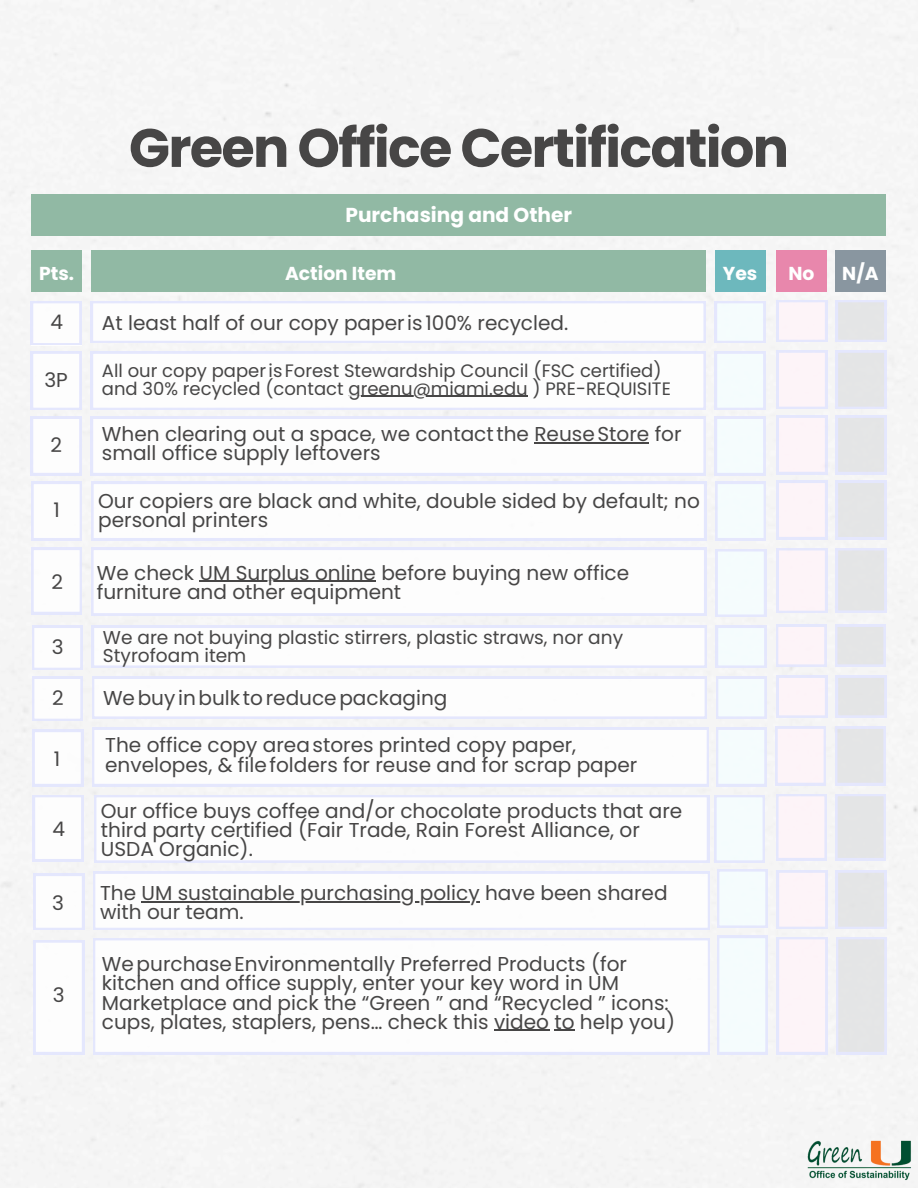
<style>
.page{position:relative;width:918px;height:1188px;background:#f5f5f5}
.page>*{position:absolute;margin:0;border:0;box-sizing:border-box;transform-origin:0 0}
.t1{font:700 54px "Poppins";letter-spacing:-.03em;color:#474646}
.t2{font:20.1px/19.2px "Poppins";color:#474646}
.t3{font:700 20.1px "Poppins";color:#fff}
.t4{font:700 18.75px "Poppins";color:#fff}
.t5{font:18.6px "Poppins";color:#474646}
.t6{font:18px/18px "Poppins";color:#474646}
</style>
<div class="page">
<svg style="left:715px;top:301px;width:50px;height:42px"></svg>
<svg style="left:91px;top:301px;width:615px;height:42px"></svg>
<div style="left:715px;top:250px;width:50px;height:42px;background:#6db8bd"></div>
<div style="left:91px;top:250px;width:615px;height:42px;background:#91b9a4"></div>
<div style="left:31px;top:194px;width:855px;height:42px;background:#91b9a4"></div>
<svg style="left:31px;top:301px;width:50px;height:44px"></svg>
<svg style="left:715px;top:352px;width:50px;height:58px"></svg>
<svg style="left:91px;top:352px;width:615px;height:58px"></svg>
<svg style="left:31px;top:352px;width:50px;height:58px"></svg>
<hr style="left:349px;top:396px;width:179px;height:1px;background:#474646">
<svg style="left:91px;top:417px;width:615px;height:58px"></svg>
<hr style="left:534px;top:442px;width:115px;height:2px;background:#474646">
<img style="left:806px;top:1140px;width:107px;height:41px">
<div style="left:31px;top:250px;width:51px;height:42px;background:#91b9a4"></div>
<svg style="left:31px;top:417px;width:50px;height:58px"></svg>
<svg style="left:715px;top:417px;width:50px;height:58px"></svg>
<svg style="left:91px;top:482px;width:615px;height:58px"></svg>
<svg style="left:31px;top:482px;width:51px;height:58px"></svg>
<svg style="left:715px;top:482px;width:51px;height:58px"></svg>
<svg style="left:716px;top:549px;width:50px;height:68px"></svg>
<svg style="left:91px;top:548px;width:615px;height:67px"></svg>
<svg style="left:31px;top:548px;width:51px;height:66px"></svg>
<hr style="left:200px;top:581px;width:176px;height:1px;background:#474646">
<div style="left:716px;top:626px;width:50px;height:42px;background:#e5e7fd"></div>
<div style="left:718px;top:628px;width:46px;height:37px;background:#f5fcfd"></div>
<div style="left:92px;top:626px;width:615px;height:42px;background:#e4e7fd"></div>
<div style="left:94px;top:628px;width:611px;height:38px;background:#fdfdfd"></div>
<svg style="left:32px;top:626px;width:50px;height:44px"></svg>
<div style="left:716px;top:677px;width:51px;height:42px;background:#e4e7fd"></div>
<div style="left:718px;top:679px;width:46px;height:37px;background:#f5fcfd"></div>
<div style="left:92px;top:677px;width:615px;height:42px;background:#e4e7fd"></div>
<div style="left:94px;top:679px;width:611px;height:38px;background:#fdfdfd"></div>
<svg style="left:32px;top:677px;width:51px;height:44px"></svg>
<svg style="left:92px;top:728px;width:617px;height:58px"></svg>
<svg style="left:33px;top:730px;width:50px;height:56px"></svg>
<svg style="left:716px;top:728px;width:51px;height:58px"></svg>
<svg style="left:94px;top:795px;width:671px;height:68px"></svg>
<svg style="left:33px;top:795px;width:50px;height:66px"></svg>
<svg style="left:93px;top:938px;width:617px;height:116px"></svg>
<hr style="left:494px;top:1030px;width:55px;height:1px;background:#474646">
<svg style="left:554px;top:1030px;width:21px;height:1px"></svg>
<svg style="left:34px;top:940px;width:50px;height:114px"></svg>
<svg style="left:717px;top:936px;width:51px;height:118px"></svg>
<svg style="left:93px;top:872px;width:617px;height:58px"></svg>
<hr style="left:142px;top:901px;width:338px;height:1px;background:#474646">
<svg style="left:34px;top:874px;width:50px;height:56px"></svg>
<svg style="left:717px;top:869px;width:51px;height:59px"></svg>
<div style="left:776px;top:250px;width:51px;height:42px;background:#e887ac"></div>
<div style="left:835px;top:250px;width:51px;height:42px;background:#8996a0"></div>
<svg style="left:777px;top:300px;width:50px;height:42px"></svg>
<svg style="left:777px;top:351px;width:50px;height:58px"></svg>
<svg style="left:836px;top:300px;width:50px;height:42px;background:#e4e5ea"></svg>
<svg style="left:836px;top:351px;width:50px;height:58px;background:#e4e5e9"></svg>
<div style="left:777px;top:676px;width:50px;height:42px;background:#e4e7fd"></div>
<div style="left:779px;top:678px;width:46px;height:37px;background:#fdf4f8"></div>
<div style="left:836px;top:676px;width:50px;height:42px;background:#e4e6fb"></div>
<div style="left:838px;top:678px;width:46px;height:37px;background:#e4e5e6"></div>
<svg style="left:775px;top:727px;width:51px;height:58px"></svg>
<svg style="left:835px;top:727px;width:51px;height:58px;background:#e4e5e9"></svg>
<svg style="left:777px;top:416px;width:50px;height:58px"></svg>
<svg style="left:836px;top:416px;width:50px;height:58px;background:#e4e5e9"></svg>
<svg style="left:777px;top:481px;width:50px;height:58px"></svg>
<svg style="left:836px;top:481px;width:50px;height:58px;background:#e4e5e9"></svg>
<svg style="left:777px;top:548px;width:50px;height:65px"></svg>
<svg style="left:836px;top:548px;width:50px;height:64px;background:#e4e5e9"></svg>
<div style="left:776px;top:625px;width:51px;height:42px;background:#e4e7fc"></div>
<div style="left:778px;top:627px;width:46px;height:37px;background:#fdf4f8"></div>
<div style="left:835px;top:625px;width:51px;height:42px;background:#e4e7fd"></div>
<div style="left:837px;top:627px;width:46px;height:37px;background:#e4e5e6"></div>
<svg style="left:776px;top:794px;width:51px;height:66px"></svg>
<svg style="left:835px;top:794px;width:51px;height:66px;background:#e4e5e9"></svg>
<svg style="left:777px;top:871px;width:50px;height:58px"></svg>
<svg style="left:836px;top:871px;width:50px;height:58px;background:#e4e5e9"></svg>
<svg style="left:777px;top:937px;width:50px;height:117px"></svg>
<svg style="left:836px;top:937px;width:51px;height:117px;background:#e4e5e9"></svg>
<h1 class="t1" style="left:129px;top:110px;width:662px">Green Office Certification</h1>
<h3 class="t4" style="left:39px;top:260px;width:37px">Pts.</h3>
<h5 class="t2" style="left:50px;top:313px;width:14px">4</h5>
<p class="t2" style="left:44px;top:370px;width:25px">3P</p>
<p class="t2" style="left:50px;top:435px;width:13px">2</p>
<p class="t2" style="left:53px;top:501px;width:8px">1</p>
<h4 class="t3" style="left:345px;top:201px;width:228px">Purchasing and Other</h4>
<h4 class="t4" style="left:285px;top:260px;width:113px">Action Item</h4>
<h4 class="t4" style="left:723px;top:260px;width:36px">Yes</h4>
<h4 class="t2" style="left:102px;top:313px;width:468px">At least half of our copy paperis 100% recycled.</h4>
<h4 class="t6" style="left:102px;top:361px;width:571px">All our copy paperis Forest Stewardship Council (FSC certified) and 30% recycled (contact greenu@miami.edu ) PRE-REQUISITE</h4>
<p class="t2" style="left:102px;top:425px;width:581px">When clearing out a space, we contactthe ReuseStore for small office supply leftovers</p>
<h5 class="t2" style="left:98px;top:491px;width:603px">Our copiers are black and white, double sided by default; no personal printers</h5>
<h5 class="t2" style="left:51px;top:572px;width:13px">2</h5>
<p class="t2" style="left:97px;top:563px;width:534px">We check UM Surplus online before buying new office</p>
<h5 class="t2" style="left:97px;top:582px;width:306px">furniture and other equipment</h5>
<p class="t5" style="left:103px;top:625px;width:522px">We are not buying plastic stirrers, plastic straws, nor any</p>
<h5 class="t2" style="left:52px;top:637px;width:13px">3</h5>
<p class="t5" style="left:103px;top:643px;width:145px">Styrofoam item</p>
<h5 class="t2" style="left:52px;top:688px;width:13px">2</h5>
<p class="t2" style="left:103px;top:689px;width:346px">Webuyinbulk toreducepackaging</p>
<p class="t2" style="left:105px;top:736px;width:534px">The office copy areastores printed copy paper, envelopes, &amp; filefolders for reuse and for scrap paper</p>
<h5 class="t2" style="left:54px;top:749px;width:8px">1</h5>
<h5 class="t2" style="left:52px;top:820px;width:14px">4</h5>
<p class="t2" style="left:52px;top:893px;width:13px">3</p>
<h5 class="t2" style="left:53px;top:986px;width:13px">3</h5>
<p class="t2" style="left:101px;top:801px;width:583px">Our office buys coffee and/or chocolate products that are third party certified (Fair Trade, Rain Forest Alliance, or<br>USDA Organic).</p>
<p class="t2" style="left:100px;top:883px;width:569px">The UM sustainable purchasing policy have been shared</p>
<h5 class="t2" style="left:100px;top:903px;width:145px">with our team.</h5>
<p class="t2" style="left:102px;top:954px;width:575px">WepurchaseEnvironmentally Preferred Products (for kitchen and office supply, enter your key word in UM Marketplace and pick the “Green ” and “Recycled ” icons: cups, plates, staplers, pens… check this video to help you)</p>
<p class="t4" style="left:788px;top:260px;width:28px">No</p>
<p class="t4" style="left:842px;top:260px;width:38px">N/A</p>
</div>
